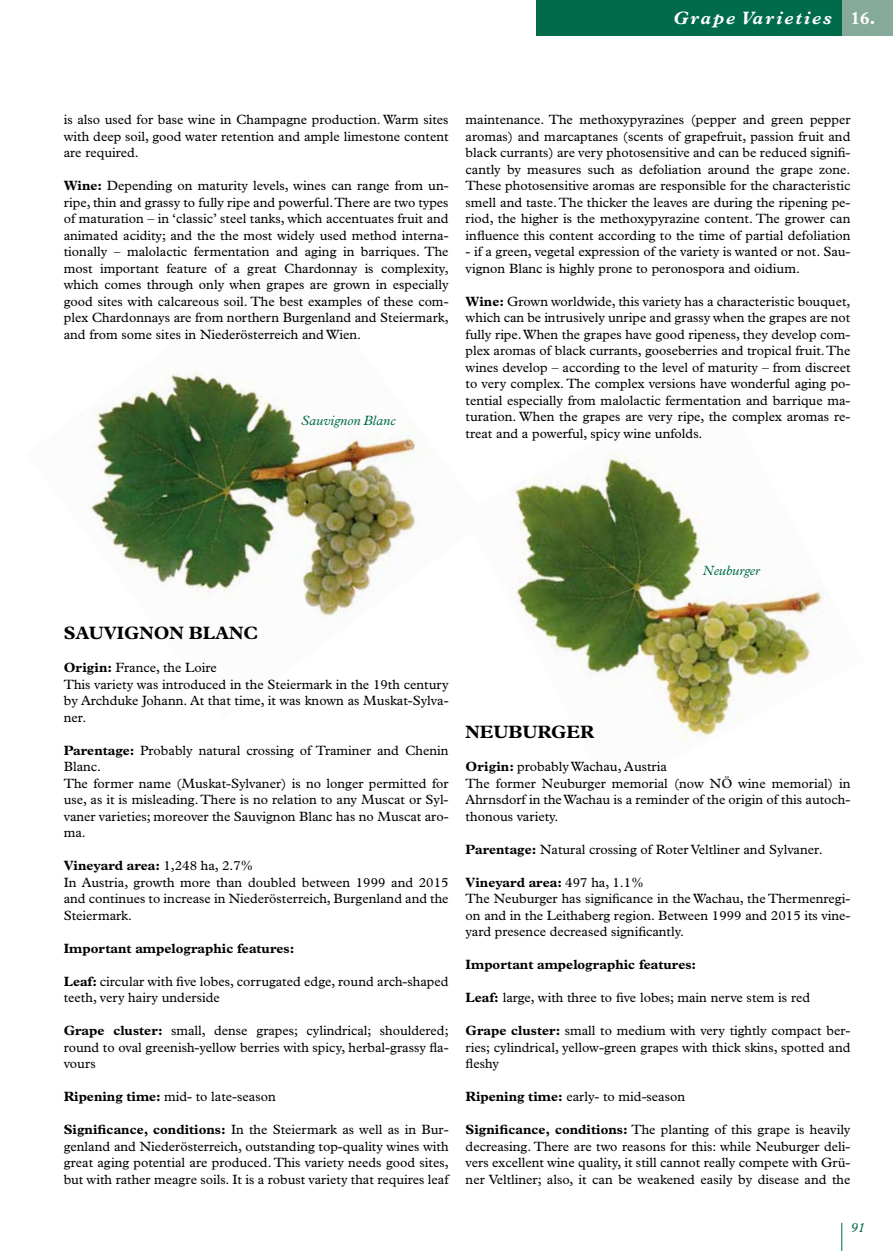
<style>
.page{position:relative;width:893px;height:1251px;background:#fff}
.page>*{position:absolute;margin:0;border:0;box-sizing:border-box;transform-origin:0 0}
.t1{font:700 18px "Plantin MT Pro";color:#000}
.t2{font:italic 700 18px "Plantin MT Pro";letter-spacing:.11em;color:#fff}
.t3{font:13.5px/16.5px "Plantin MT Pro";color:#000;text-align:justify}
.t4{font:700 13.5px "Plantin MT Pro";color:#000}
.t5{font:italic 13.5px "Plantin MT Pro";color:#006b4b}
.s1{font-style:normal}
.s2{font-weight:700}
</style>
<div class="page">
<img style="left:89px;top:364px;width:340px;height:253px">
<img style="left:508px;top:453px;width:321px;height:288px">
<svg style="left:841px;top:1222px;width:1px;height:28px"></svg>
<div style="left:841px;top:0;width:52px;height:36px;background:#85aa99"></div>
<div style="left:536px;top:0;width:305px;height:36px;background:#006b4b"></div>
<h1 class="t2" style="left:673px;top:7px;width:204px">Grape Varieties <span class="s1">16.</span></h1>
<p class="t3" style="left:64px;top:111px;width:386px">is also used for base wine in Champagne production. Warm sites with deep soil, good water retention and ample limestone content are required.</p>
<p class="t3" style="left:64px;top:177px;width:386px"><span class="s2">Wine:</span> Depending on maturity levels, wines can range from un&shy;ripe, thin and grassy to fully ripe and powerful. There are two types of maturation – in ‘classic’ steel tanks, which accentuates fruit and animated acidity; and the the most widely used method interna&shy;tionally – malolactic fermentation and aging in barriques. The most important feature of a great Chardonnay is complexity, which comes through only when grapes are grown in especially good sites with calcareous soil. The best examples of these com&shy;plex Chardonnays are from northern Burgenland and Steiermark, and from some sites in Niederösterreich and Wien.</p>
<p class="t5" style="left:301px;top:413px;width:96px">Sauvignon Blanc</p>
<p class="t3" style="left:466px;top:111px;width:386px">maintenance. The methoxypyrazines (pepper and green pepper aromas) and marcaptanes (scents of grapefruit, passion fruit and black currants) are very photosensitive and can be reduced signifi&shy;cantly by measures such as defoliation around the grape zone.<br>These photosensitive aromas are responsible for the characteristic smell and taste. The thicker the leaves are during the ripening pe&shy;riod, the higher is the methoxypyrazine content. The grower can influence this content according to the time of partial defoliation</p>
<p class="t3" style="left:466px;top:243px;width:386px">- if a green, vegetal expression of the variety is wanted or not. Sau&shy;vignon Blanc is highly prone to peronospora and oidium.</p>
<p class="t3" style="left:466px;top:293px;width:386px"><span class="s2">Wine:</span> Grown worldwide, this variety has a characteristic bouquet, which can be intrusively unripe and grassy when the grapes are not fully ripe. When the grapes have good ripeness, they develop com&shy;plex aromas of black currants, gooseberries and tropical fruit. The wines develop – according to the level of maturity – from discreet to very complex. The complex versions have wonderful aging po&shy;tential especially from malolactic fermentation and barrique ma&shy;turation. When the grapes are very ripe, the complex aromas re&shy;treat and a powerful, spicy wine unfolds.</p>
<p class="t5" style="left:703px;top:562px;width:59px">Neuburger</p>
<h1 class="t1" style="left:64px;top:622px;width:196px">SAUVIGNON BLANC</h1>
<p class="t3" style="left:64px;top:659px;width:386px;text-align:left"><span class="s2">Origin:</span> France, the Loire<br>This variety was introduced in the Steiermark in the 19th century by Archduke Johann. At that time, it was known as Muskat-Sylva&shy;ner.</p>
<p class="t3" style="left:64px;top:741px;width:386px;text-align:left"><span class="s2">Parentage:</span> Probably natural crossing of Traminer and Chenin Blanc.<br>The former name (Muskat-Sylvaner) is no longer permitted for use, as it is misleading. There is no relation to any Muscat or Syl&shy;vaner varieties; moreover the Sauvignon Blanc has no Muscat aro&shy;ma.</p>
<p class="t3" style="left:64px;top:857px;width:386px;text-align:left"><span class="s2">Vineyard area:</span> 1,248 ha, 2.7%<br>In Austria, growth more than doubled between 1999 and 2015 and continues to increase in Niederösterreich, Burgenland and the Steiermark.</p>
<p class="t4" style="left:64px;top:940px;width:232px">Important ampelographic features:</p>
<p class="t3" style="left:64px;top:972px;width:386px"><span class="s2">Leaf:</span> circular with five lobes, corrugated edge, round arch-shaped teeth, very hairy underside</p>
<p class="t3" style="left:64px;top:1022px;width:386px"><span class="s2">Grape cluster:</span> small, dense grapes; cylindrical; shouldered; round to oval greenish-yellow berries with spicy, herbal-grassy fla&shy;vours</p>
<p class="t3" style="left:64px;top:1088px;width:213px"><span class="s2">Ripening time:</span> mid- to late-season</p>
<p class="t3" style="left:64px;top:1121px;width:386px"><span class="s2">Significance, conditions:</span> In the Steiermark as well as in Bur&shy;genland and Niederösterreich, outstanding top-quality wines with great aging potential are produced. This variety needs good sites, but with rather meagre soils. It is a robust variety that requires leaf</p>
<h1 class="t1" style="left:466px;top:721px;width:130px">NEUBURGER</h1>
<p class="t3" style="left:466px;top:758px;width:386px;text-align:left"><span class="s2">Origin:</span> probably Wachau, Austria<br>The former Neuburger memorial (now NÖ wine memorial) in Ahrnsdorf in the Wachau is a reminder of the origin of this autoch&shy;thonous variety.</p>
<p class="t3" style="left:466px;top:840px;width:359px"><span class="s2">Parentage:</span> Natural crossing of Roter Veltliner and Sylvaner.</p>
<p class="t3" style="left:466px;top:873px;width:386px;text-align:left"><span class="s2">Vineyard area:</span> 497 ha, 1.1%<br>The Neuburger has significance in the Wachau, the Thermenregi&shy;on and in the Leithaberg region. Between 1999 and 2015 its vine&shy;yard presence decreased significantly.</p>
<p class="t4" style="left:466px;top:956px;width:232px">Important ampelographic features:</p>
<p class="t3" style="left:466px;top:989px;width:346px"><span class="s2">Leaf:</span> large, with three to five lobes; main nerve stem is red</p>
<p class="t3" style="left:466px;top:1022px;width:386px"><span class="s2">Grape cluster:</span> small to medium with very tightly compact ber&shy;ries; cylindrical, yellow-green grapes with thick skins, spotted and fleshy</p>
<p class="t3" style="left:466px;top:1088px;width:221px"><span class="s2">Ripening time:</span> early- to mid-season</p>
<p class="t3" style="left:466px;top:1121px;width:386px"><span class="s2">Significance, conditions:</span> The planting of this grape is heavily decreasing. There are two reasons for this: while Neuburger deli&shy;vers excellent wine quality, it still cannot really compete with Grü&shy;ner Veltliner; also, it can be weakened easily by disease and the</p>
<p class="t5" style="left:851px;top:1219px;width:16px">91</p>
</div>
